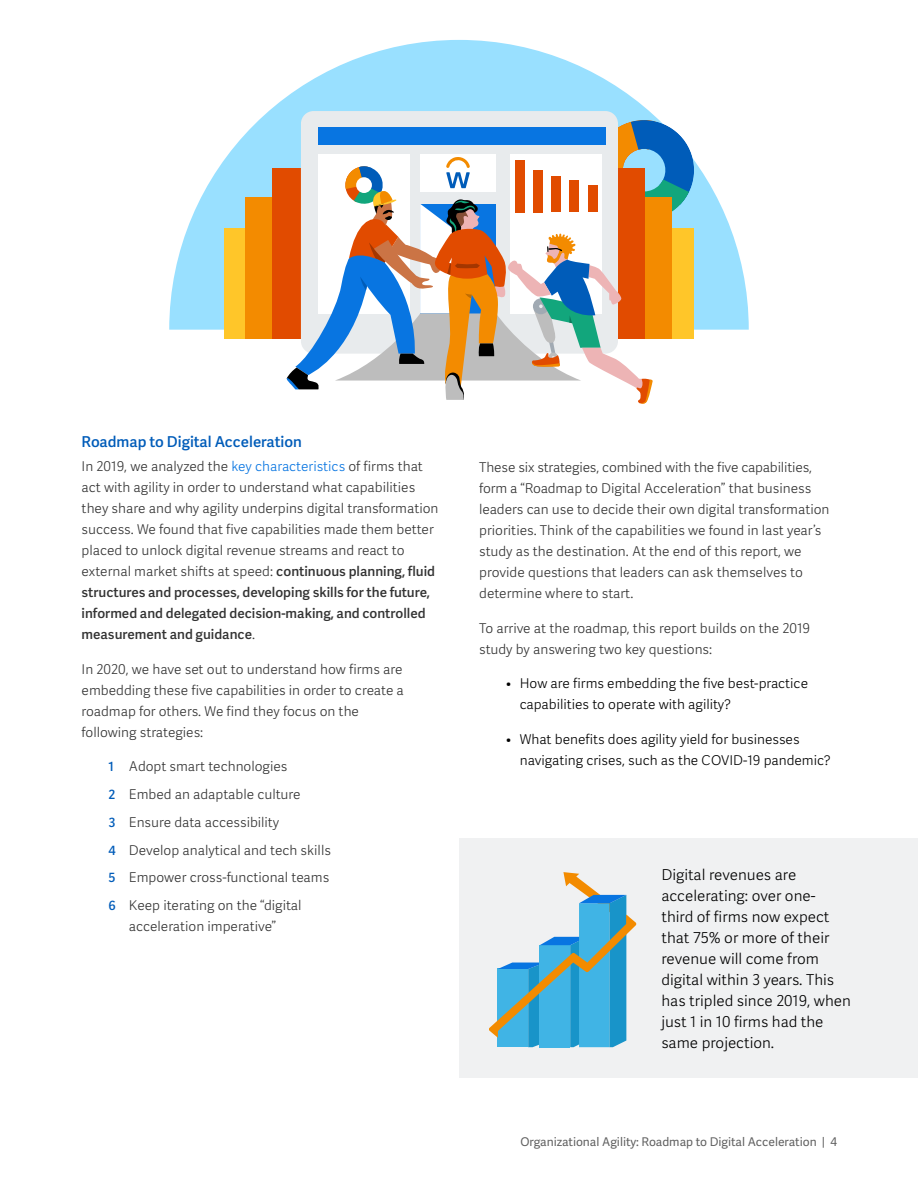
<style>
.page{position:relative;width:918px;height:1188px;background:#fff}
.page>*{position:absolute;margin:0;border:0;box-sizing:border-box;transform-origin:0 0}
.t1{font:300 15px/21px "Workday Adelle Sans";color:#000}
.t2{font:500 15px "Workday Adelle Sans";color:#005cb9}
.t3{font:300 13.5px/21px "Workday Adelle Sans";color:#333}
.t4{font:300 13.5px/21px "Workday Adelle Sans";color:#000}
.t5{font:12px "Workday Adelle Sans";color:#616161}
.s1{color:#0875e1}
.s2{font-weight:500}
.s3{font-weight:500;font-size:12.75px;color:#005cb9}
</style>
<div class="page">
<div style="left:459px;top:838px;width:459px;height:240px;background:#f0f1f2"></div>
<svg style="left:169px;top:40px;width:580px;height:290px"></svg>
<div style="left:224px;top:228px;width:26px;height:111px;background:#ffc629"></div>
<div style="left:246px;top:197px;width:34px;height:142px;background:#f38b00"></div>
<div style="left:272px;top:168px;width:41px;height:171px;background:#e14b00"></div>
<div style="left:301px;top:111px;width:317px;height:243px;background:#e8ebed;border-radius:13px"></div>
<svg style="left:284px;top:120px;width:410px;height:284px"></svg>
<svg style="left:489px;top:872px;width:148px;height:175px"></svg>
<p class="t2" style="left:82px;top:433px;width:222px">Roadmap to Digital Acceleration</p>
<p class="t3" style="left:82px;top:456px;width:358px">In 2019, we analyzed the <span class="s1">key characteristics</span> of firms that act with agility in order to understand what capabilities they share and why agility underpins digital transformation success. We found that five capabilities made them better placed to unlock digital revenue streams and react to external market shifts at speed: <span class="s2">continuous planning, fluid structures and processes, developing skills for the future, informed and delegated decision-making, and controlled measurement and guidance</span>.</p>
<p class="t3" style="left:82px;top:659px;width:324px">In 2020, we have set out to understand how firms are embedding these five capabilities in order to create a roadmap for others. We find they focus on the following strategies:</p>
<p class="t3" style="left:109px;top:753px;width:224px;line-height:27.8px"><span class="s3">1</span> Adopt smart technologies<br><span class="s3">2</span> Embed an adaptable culture<br><span class="s3">3</span> Ensure data accessibility<br><span class="s3">4</span> Develop analytical and tech skills<br><span class="s3">5</span> Empower cross-functional teams<br><span class="s3">6</span> Keep iterating on the “digital</p>
<p class="t3" style="left:129px;top:916px;width:149px">acceleration imperative”</p>
<p class="t3" style="left:479px;top:457px;width:352px">These six strategies, combined with the five capabilities, form a “Roadmap to Digital Acceleration” that business leaders can use to decide their own digital transformation priorities. Think of the capabilities we found in last year’s study as the destination. At the end of this report, we provide questions that leaders can ask themselves to determine where to start.</p>
<p class="t3" style="left:479px;top:618px;width:332px">To arrive at the roadmap, this report builds on the 2019 study by answering two key questions:</p>
<p class="t4" style="left:520px;top:673px;width:290px;text-indent:-14px">• How are firms embedding the five best-practice capabilities to operate with agility?</p>
<p class="t4" style="left:520px;top:729px;width:313px;text-indent:-14px">• What benefits does agility yield for businesses navigating crises, such as the COVID-19 pandemic?</p>
<p class="t1" style="left:662px;top:865px;width:191px">Digital revenues are accelerating: over one&shy;third of firms now expect that 75% or more of their revenue will come from digital within 3 years. This has tripled since 2019, when just 1 in 10 firms had the same projection.</p>
<p class="t5" style="left:520px;top:1135px;width:318px">Organizational Agility: Roadmap to Digital Acceleration | 4</p>
</div>
